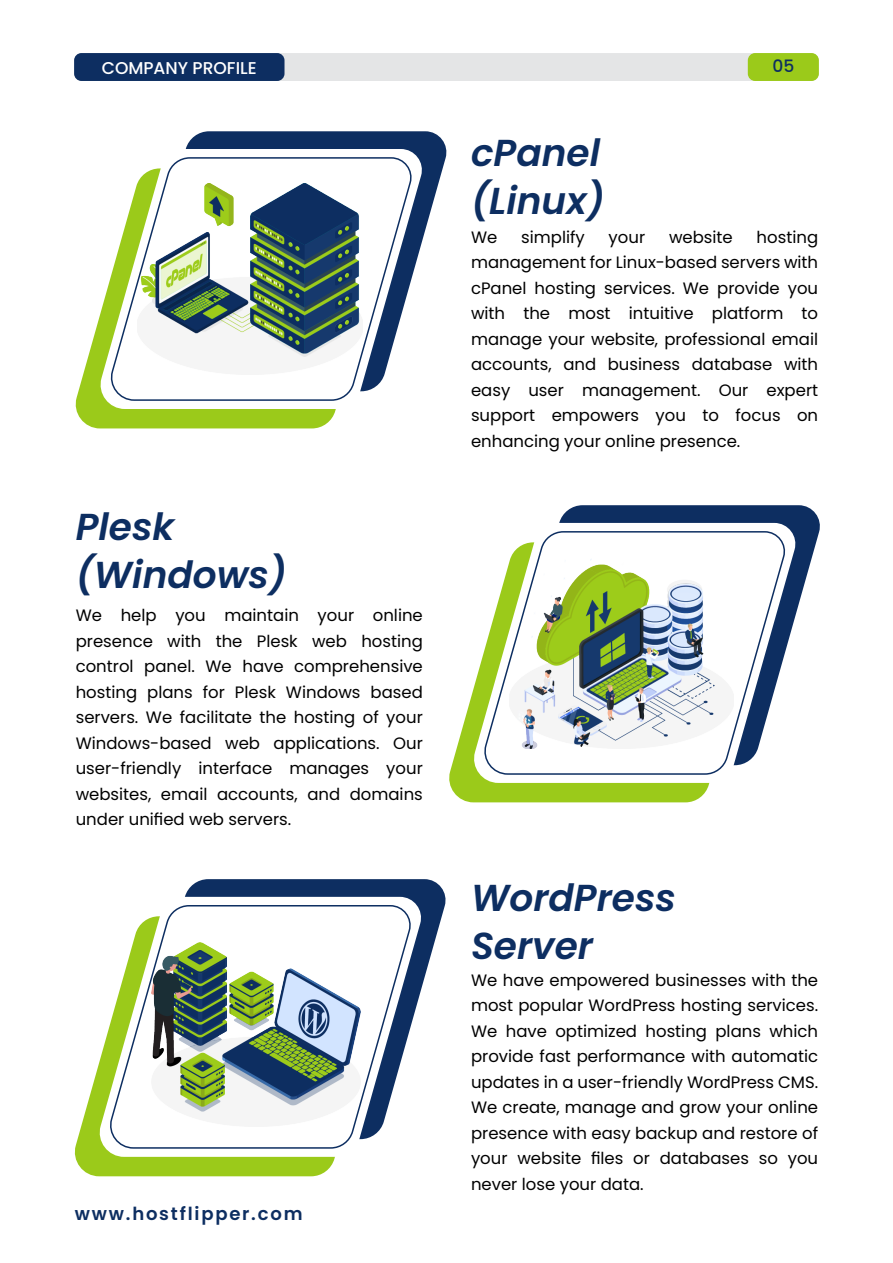
<style>
.page{position:relative;width:893px;height:1263px;background:#fff}
.page>*{position:absolute;margin:0;border:0;box-sizing:border-box;transform-origin:0 0}
.t1{font:italic 600 37.5px/48px "Poppins";color:#0d2e61}
.t2{font:600 18px "Poppins";letter-spacing:.1em;color:#0d2e61}
.t3{font:500 17.1px "Poppins";color:#fff}
.t4{font:500 17.1px "Poppins";color:#0d2e61}
.t5{font:16.5px/25.5px "Poppins";color:#000;text-align:justify}
</style>
<div class="page">
<div style="left:74px;top:53px;width:745px;height:28px;background:#e4e5e6;border-radius:7px"></div>
<div style="left:74px;top:53px;width:210px;height:28px;background:#0d2e61;border-radius:7px"></div>
<div style="left:748px;top:53px;width:71px;height:28px;background:#9bca1a;border-radius:7px"></div>
<svg style="left:185px;top:131px;width:262px;height:100px;fill:#0d2e61"></svg>
<svg style="left:75px;top:326px;width:261px;height:102px;fill:#9bca1a"></svg>
<svg style="left:97px;top:149px;width:328px;height:260px"></svg>
<svg style="left:108px;top:156px;width:306px;height:246px"></svg>
<img style="left:138px;top:183px;width:225px;height:191px">
<svg style="left:559px;top:505px;width:261px;height:102px;fill:#0d2e61"></svg>
<svg style="left:449px;top:698px;width:261px;height:104px;fill:#9bca1a"></svg>
<svg style="left:471px;top:523px;width:327px;height:260px"></svg>
<svg style="left:482px;top:530px;width:305px;height:245px"></svg>
<img style="left:510px;top:559px;width:223px;height:190px">
<svg style="left:185px;top:879px;width:261px;height:100px;fill:#0d2e61"></svg>
<svg style="left:74px;top:1074px;width:261px;height:102px;fill:#9bca1a"></svg>
<svg style="left:96px;top:897px;width:328px;height:260px"></svg>
<svg style="left:108px;top:904px;width:305px;height:245px"></svg>
<img style="left:152px;top:942px;width:208px;height:185px">
<p class="t3" style="left:102px;top:58px;width:156px">COMPANY PROFILE</p>
<p class="t4" style="left:772px;top:56px;width:23px">05</p>
<h1 class="t1" style="left:471px;top:129px;width:135px">cPanel (Linux)</h1>
<h1 class="t1" style="left:76px;top:503px;width:213px">Plesk (Windows)</h1>
<p class="t5" style="left:76px;top:603px;width:349px">We help you maintain your online presence with the Plesk web hosting control panel. We have comprehensive hosting plans for Plesk Windows based servers. We facilitate the hosting of your Windows-based web applications. Our user-friendly interface manages your websites, email accounts, and domains under unified web servers.</p>
<p class="t2" style="left:75px;top:1204px;width:229px">www.hostflipper.com</p>
<p class="t5" style="left:471px;top:224px;width:28px">We</p>
<p class="t5" style="left:521px;top:224px;width:65px">simplify</p>
<p class="t5" style="left:609px;top:224px;width:38px">your</p>
<p class="t5" style="left:669px;top:224px;width:65px">website</p>
<p class="t5" style="left:471px;top:224px;width:349px;text-indent:286px">hosting management for Linux-based servers with cPanel hosting services. We provide you with the most intuitive platform to manage your website, professional email accounts, and business database with easy user management. Our expert support empowers you to focus on enhancing your online presence.</p>
<h1 class="t1" style="left:471px;top:874px;width:206px">WordPress<br>Server</h1>
<p class="t5" style="left:471px;top:967px;width:349px">We have empowered businesses with the most popular WordPress hosting services.<br>We have optimized hosting plans which provide fast performance with automatic updates in a user-friendly WordPress CMS.<br>We create, manage and grow your online presence with easy backup and restore of your website files or databases so you never lose your data.</p>
</div>
